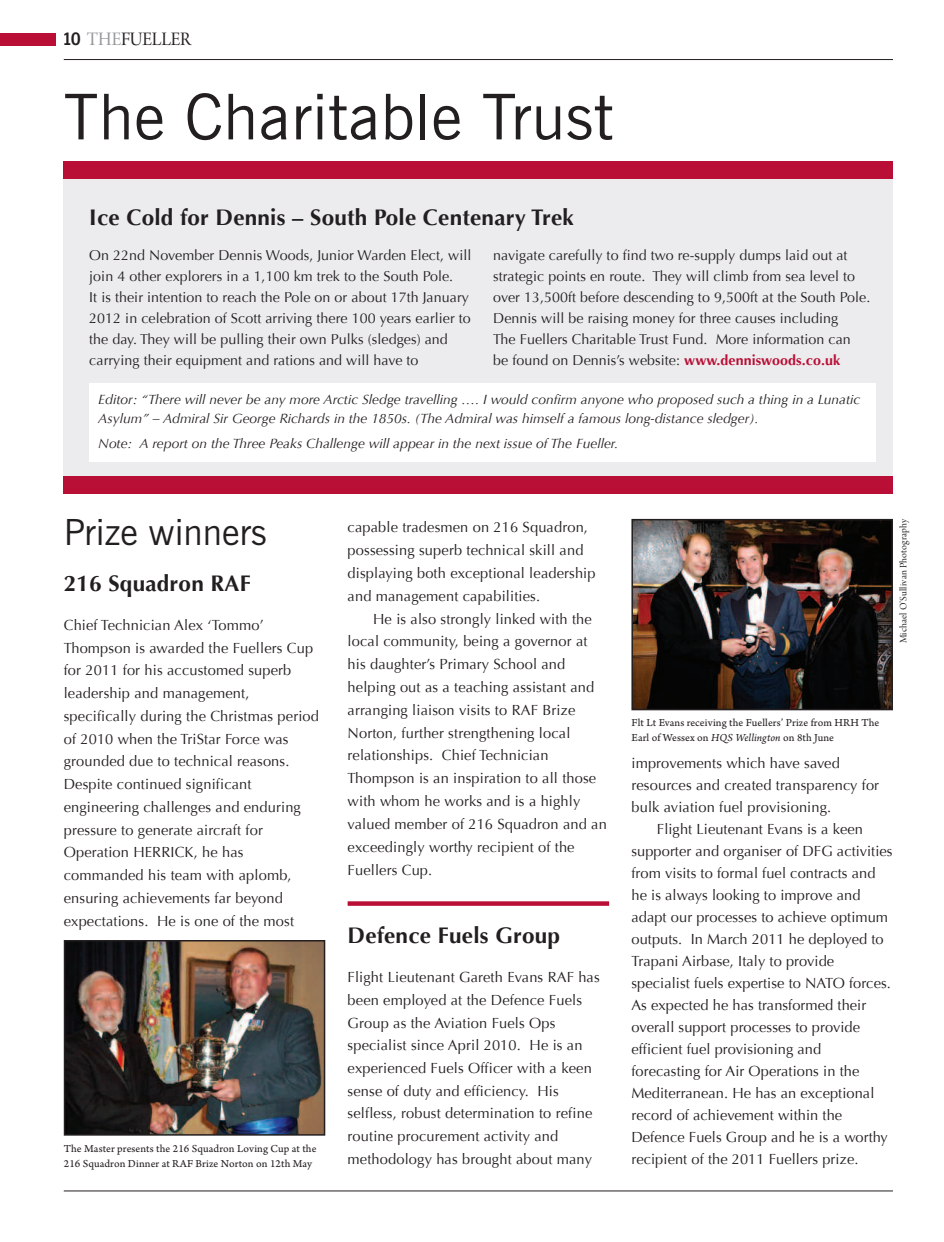
<style>
.page{position:relative;width:944px;height:1242px;background:#fff}
.page>*{position:absolute;margin:0;border:0;box-sizing:border-box;transform-origin:0 0}
.t1{font:63px "News Gothic BT";letter-spacing:.01em;color:#231f20}
.t2{font:36px "News Gothic BT";color:#231f20}
.t3{font:700 22.5px "Optima";letter-spacing:.01em;color:#231f20}
.t4{font:20.25px "Arno Pro Display";letter-spacing:-.01em;color:#231f20;scale:.94 1}
.t5{font:14.7px/22.8px "Optima";letter-spacing:.01em;color:#231f20}
.t6{font:14.25px/21px "Optima";letter-spacing:.005em;color:#231f20}
.t7{font:italic 13.5px/18.8px "Optima";color:#231f20}
.t8{font:11.25px/15px "Arno Pro Sm Text";letter-spacing:.01em;color:#231f20}
.t9{font:10.5px "Arno Pro Display";letter-spacing:.02em;color:#231f20}
.s1{font-family:"Euphemia UCAS";font-weight:700;font-size:16.35px}
.s2{color:#939598}
.s3{font-weight:700;color:#b90f36}
.s4{font-family:"Arno Pro Italic Sm Text"}
</style>
<div class="page">
<div style="left:0;top:33px;width:55px;height:13px;background:#b90f36"></div>
<hr style="left:64px;top:59px;width:829px;height:1px;background:#231f20">
<hr style="left:64px;top:1190px;width:829px;height:1px;background:#231f20">
<div style="left:348px;top:901px;width:261px;height:5px;background:#b90f36"></div>
<div style="left:64px;top:162px;width:829px;height:321px;background:#ececee"></div>
<div style="left:64px;top:162px;width:829px;height:17px;background:#b90f36"></div>
<div style="left:64px;top:476px;width:829px;height:17px;background:#b90f36"></div>
<img style="left:67px;top:943px;width:255px;height:189px">
<div style="left:64px;top:940px;width:261px;height:195px;border:2px solid #231f20"></div>
<img style="left:634px;top:522px;width:256px;height:185px">
<div style="left:631px;top:519px;width:262px;height:191px;border:2px solid #231f20"></div>
<div style="left:89px;top:383px;width:787px;height:78px;background:#fff"></div>
<h3 class="t4" style="left:64px;top:31px;width:137px"><span class="s1">10</span> <span class="s2">THE</span>FUELLER</h3>
<h1 class="t1" style="left:64px;top:94px;width:551px">The Charitable Trust</h1>
<h3 class="t3" style="left:89px;top:204px;width:486px">Ice Cold for Dennis – South Pole Centenary Trek</h3>
<p class="t6" style="left:89px;top:245px;width:384px">On 22nd November Dennis Woods, Junior Warden Elect, will join 4 other explorers in a 1,100 km trek to the South Pole.<br>It is their intention to reach the Pole on or about 17th January 2012 in celebration of Scott arriving there 100 years earlier to the day. They will be pulling their own Pulks (sledges) and carrying their equipment and rations and will have to</p>
<p class="t6" style="left:493px;top:245px;width:379px">navigate carefully to find two re-supply dumps laid out at strategic points en route. They will climb from sea level to over 13,500ft before descending to 9,500ft at the South Pole.<br>Dennis will be raising money for three causes including<br>The Fuellers Charitable Trust Fund. More information can<br>be found on Dennis’s website: <span class="s3">www.denniswoods.co.uk</span></p>
<p class="t7" style="left:98px;top:390px;width:764px">Editor: “There will never be any more Arctic Sledge travelling …. I would confirm anyone who proposed such a thing in a Lunatic<br>Asylum” – Admiral Sir George Richards in the 1850s. (The Admiral was himself a famous long-distance sledger).</p>
<p class="t7" style="left:98px;top:434px;width:522px">Note: A report on the Three Peaks Challenge will appear in the next issue of The Fueller.</p>
<h2 class="t2" style="left:64px;top:519px;width:205px">Prize winners</h2>
<h3 class="t3" style="left:64px;top:570px;width:189px">216 Squadron RAF</h3>
<p class="t5" style="left:64px;top:614px;width:257px">Chief Technician Alex ‘Tommo’ Thompson is awarded the Fuellers Cup for 2011 for his accustomed superb leadership and management, specifically during the Christmas period of 2010 when the TriStar Force was grounded due to technical reasons.<br>Despite continued significant engineering challenges and enduring pressure to generate aircraft for Operation HERRICK, he has commanded his team with aplomb, ensuring achievements far beyond expectations. He is one of the most</p>
<p class="t8" style="left:64px;top:1141px;width:254px">The Master presents the 216 Squadron Loving Cup at the<br>216 Squadron Dinner at RAF Brize Norton on 12th May</p>
<p class="t5" style="left:348px;top:516px;width:250px">capable tradesmen on 216 Squadron, possessing superb technical skill and displaying both exceptional leadership and management capabilities.</p>
<p class="t5" style="left:348px;top:607px;width:261px;text-indent:26px">He is also strongly linked with the local community, being a governor at his daughter’s Primary School and helping out as a teaching assistant and arranging liaison visits to RAF Brize Norton, further strengthening local relationships. Chief Technician Thompson is an inspiration to all those with whom he works and is a highly valued member of 216 Squadron and an exceedingly worthy recipient of the Fuellers Cup.</p>
<h3 class="t3" style="left:348px;top:922px;width:214px">Defence Fuels Group</h3>
<p class="t5" style="left:348px;top:966px;width:254px">Flight Lieutenant Gareth Evans RAF has been employed at the Defence Fuels Group as the Aviation Fuels Ops specialist since April 2010. He is an experienced Fuels Officer with a keen sense of duty and efficiency. His selfless, robust determination to refine routine procurement activity and methodology has brought about many</p>
<p class="t9" style="left:899px;top:643px;width:126px;rotate:-90deg">Michael O’Sullivan Photography</p>
<p class="t8" style="left:631px;top:716px;width:249px">Flt Lt Evans receiving the Fuellers’ Prize from HRH The<br>Earl of Wessex on <span class="s4">HQS Wellington</span> on 8th June</p>
<p class="t5" style="left:631px;top:752px;width:249px;line-height:22px">improvements which have saved resources and created transparency for bulk aviation fuel provisioning.</p>
<p class="t5" style="left:631px;top:818px;width:263px;line-height:22px;text-indent:26px">Flight Lieutenant Evans is a keen supporter and organiser of DFG activities from visits to formal fuel contracts and he is always looking to improve and adapt our processes to achieve optimum outputs. In March 2011 he deployed to Trapani Airbase, Italy to provide specialist fuels expertise to NATO forces.<br>As expected he has transformed their overall support processes to provide efficient fuel provisioning and forecasting for Air Operations in the Mediterranean. He has an exceptional record of achievement within the Defence Fuels Group and he is a worthy recipient of the 2011 Fuellers prize.</p>
</div>
